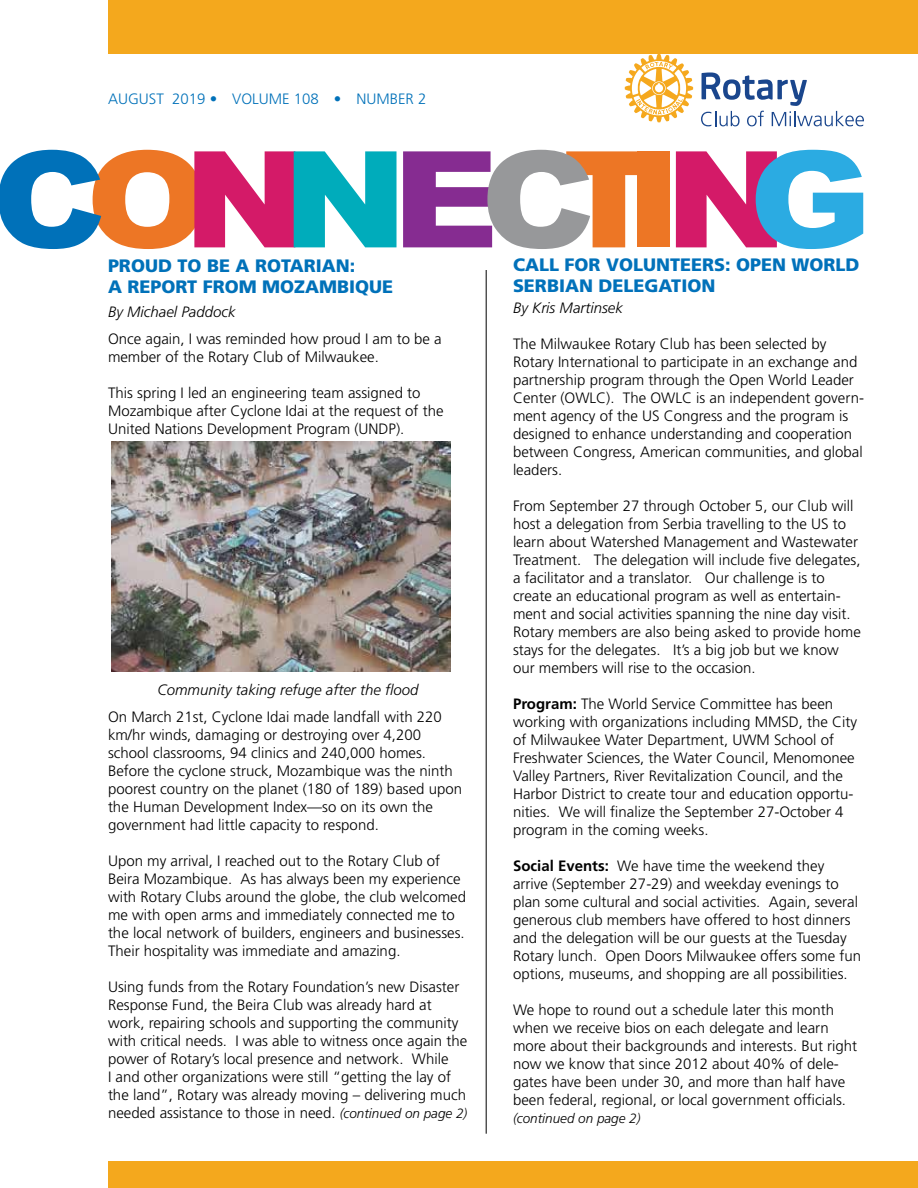
<style>
.page{position:relative;width:918px;height:1188px;background:#fff}
.page>*{position:absolute;margin:0;border:0;box-sizing:border-box;transform-origin:0 0}
.t1{font:900 18px/21px "Frutiger LT Std";color:#0171ba}
.t2{font:900 18px/21px "Frutiger LT Std";color:#0071b9}
.t3{font:300 15px/18px "Frutiger LT Std";color:#000}
.t4{font:italic 300 15px "Frutiger LT Std";color:#000}
.t5{font:300 15px "Frutiger LT Std";color:#0071b9}
.t6{font:italic 300 13.5px "Frutiger LT Std";color:#000}
.s1{font-style:italic;font-size:13.5px}
.s2{font-weight:700}
</style>
<div class="page">
<div style="left:108px;top:1161px;width:810px;height:27px;background:#f4a81d"></div>
<div style="left:108px;top:0;width:810px;height:54px;background:#f4a81d"></div>
<div style="left:637px;top:151px;width:32px;height:96px;background:#ed7625"></div>
<svg style="left:676px;top:150px;width:187px;height:99px"></svg>
<svg style="left:403px;top:150px;width:234px;height:99px"></svg>
<svg style="left:0;top:150px;width:397px;height:99px"></svg>
<hr style="left:486px;top:270px;width:1px;height:864px;background:#000">
<svg style="left:701px;top:73px;width:163px;height:53px"></svg>
<svg style="left:625px;top:54px;width:68px;height:68px"></svg>
<img style="left:112px;top:442px;width:339px;height:229px">
<p class="t5" style="left:108px;top:90px;width:320px">AUGUST 2019 • VOLUME 108 • NUMBER 2</p>
<p class="t2" style="left:108px;top:255px;width:287px">PROUD TO BE A ROTARIAN:<br>A REPORT FROM MOZAMBIQUE</p>
<p class="t4" style="left:108px;top:303px;width:129px">By Michael Paddock</p>
<p class="t3" style="left:108px;top:330px;width:335px">Once again, I was reminded how proud I am to be a member of the Rotary Club of Milwaukee.</p>
<p class="t3" style="left:108px;top:384px;width:337px">This spring I led an engineering team assigned to<br>Mozambique after Cyclone Idai at the request of the<br>United Nations Development Program (UNDP).</p>
<p class="t4" style="left:158px;top:681px;width:262px">Community taking refuge after the flood</p>
<p class="t3" style="left:108px;top:708px;width:356px">On March 21st, Cyclone Idai made landfall with 220 km/hr winds, damaging or destroying over 4,200 school classrooms, 94 clinics and 240,000 homes.<br>Before the cyclone struck, Mozambique was the ninth poorest country on the planet (180 of 189) based upon the Human Development Index—so on its own the government had little capacity to respond.</p>
<p class="t3" style="left:108px;top:852px;width:360px">Upon my arrival, I reached out to the Rotary Club of Beira Mozambique. As has always been my experience with Rotary Clubs around the globe, the club welcomed me with open arms and immediately connected me to the local network of builders, engineers and businesses.<br>Their hospitality was immediate and amazing.</p>
<p class="t3" style="left:108px;top:978px;width:361px">Using funds from the Rotary Foundation’s new Disaster Response Fund, the Beira Club was already hard at work, repairing schools and supporting the community with critical needs. I was able to witness once again the power of Rotary’s local presence and network. While<br>I and other organizations were still “getting the lay of the land”, Rotary was already moving – delivering much needed assistance to those in need. <span class="s1">(continued on page 2)</span></p>
<p class="t1" style="left:513px;top:254px;width:348px">CALL FOR VOLUNTEERS: OPEN WORLD<br>SERBIAN DELEGATION</p>
<p class="t4" style="left:513px;top:299px;width:111px">By Kris Martinsek</p>
<p class="t3" style="left:513px;top:335px;width:353px">The Milwaukee Rotary Club has been selected by Rotary International to participate in an exchange and partnership program through the Open World Leader Center (OWLC). The OWLC is an independent govern&shy;ment agency of the US Congress and the program is designed to enhance understanding and cooperation between Congress, American communities, and global leaders.</p>
<p class="t3" style="left:513px;top:497px;width:349px">From September 27 through October 5, our Club will host a delegation from Serbia travelling to the US to learn about Watershed Management and Wastewater Treatment. The delegation will include five delegates, a facilitator and a translator. Our challenge is to create an educational program as well as entertain&shy;ment and social activities spanning the nine day visit.<br>Rotary members are also being asked to provide home stays for the delegates. It’s a big job but we know our members will rise to the occasion.</p>
<p class="t3" style="left:513px;top:695px;width:346px"><span class="s2">Program:</span> The World Service Committee has been working with organizations including MMSD, the City of Milwaukee Water Department, UWM School of Freshwater Sciences, the Water Council, Menomonee Valley Partners, River Revitalization Council, and the Harbor District to create tour and education opportu&shy;nities. We will finalize the September 27-October 4 program in the coming weeks.</p>
<p class="t3" style="left:513px;top:857px;width:350px"><span class="s2">Social Events:</span> We have time the weekend they arrive (September 27-29) and weekday evenings to plan some cultural and social activities. Again, several generous club members have offered to host dinners and the delegation will be our guests at the Tuesday Rotary lunch. Open Doors Milwaukee offers some fun options, museums, and shopping are all possibilities.</p>
<p class="t3" style="left:513px;top:1001px;width:346px">We hope to round out a schedule later this month when we receive bios on each delegate and learn more about their backgrounds and interests. But right now we know that since 2012 about 40% of dele&shy;gates have been under 30, and more than half have been federal, regional, or local government officials.</p>
<p class="t6" style="left:513px;top:1111px;width:129px">(continued on page 2)</p>
</div>
